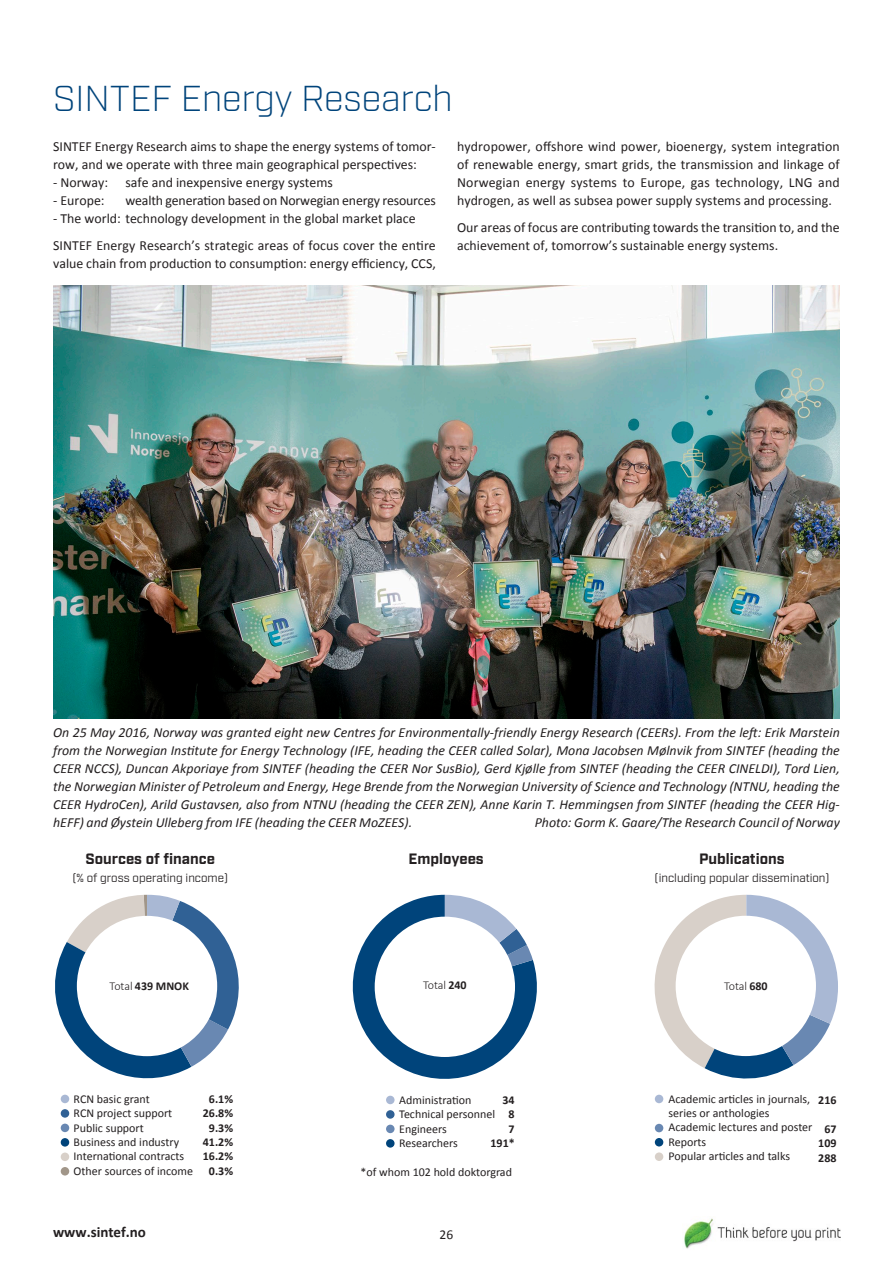
<style>
.page{position:relative;width:893px;height:1263px;background:#fff}
.page>*{position:absolute;margin:0;border:0;box-sizing:border-box;transform-origin:0 0}
.t1{font:300 36px "Industry";color:#00447b}
.t2{font:700 15px "Industry";color:#231f20}
.t3{font:700 15px "Calibri";color:#231f20}
.t4{font:13.8px/18px "Calibri";color:#231f20}
.t5{font:italic 13.8px/18px "Calibri";color:#231f20;text-align:justify}
.t6{font:13.5px "Calibri";color:#231f20}
.t7{font:12px/14.4px "Calibri";color:#231f20}
.t8{font:700 12px/14.4px "Calibri";color:#231f20;text-align:center}
.t9{font:300 12px "Calibri";letter-spacing:-.005em;color:#231f20}
.t10{font:11.7px "Industry";color:#231f20}
.s1{font-weight:300}
.s2{font-weight:700}
</style>
<div class="page">
<img style="left:53px;top:286px;width:787px;height:433px">
<div style="left:61px;top:1123px;width:8px;height:9px;background:#6988b2;border-radius:50%"></div>
<div style="left:61px;top:1138px;width:8px;height:8px;background:#00447b;border-radius:50%"></div>
<div style="left:61px;top:1109px;width:8px;height:9px;background:#306195;border-radius:50%"></div>
<div style="left:61px;top:1152px;width:8px;height:9px;background:#d8d0c9;border-radius:50%"></div>
<div style="left:61px;top:1167px;width:8px;height:8px;background:#a19689;border-radius:50%"></div>
<div style="left:61px;top:1095px;width:8px;height:8px;background:#a9b8d4;border-radius:50%"></div>
<svg style="left:55px;top:895px;width:184px;height:184px"></svg>
<div style="left:77px;top:916px;width:140px;height:140px;background:#fff;border-radius:50%"></div>
<div style="left:386px;top:1125px;width:9px;height:8px;background:#6988b2;border-radius:50%"></div>
<div style="left:386px;top:1139px;width:9px;height:8px;background:#00447b;border-radius:50%"></div>
<div style="left:386px;top:1110px;width:9px;height:9px;background:#306195;border-radius:50%"></div>
<div style="left:386px;top:1096px;width:9px;height:8px;background:#a9b8d4;border-radius:50%"></div>
<svg style="left:352px;top:895px;width:185px;height:184px"></svg>
<div style="left:375px;top:917px;width:140px;height:140px;background:#fff;border-radius:50%"></div>
<svg style="left:654px;top:895px;width:184px;height:184px"></svg>
<div style="left:676px;top:916px;width:140px;height:140px;background:#fff;border-radius:50%"></div>
<div style="left:655px;top:1124px;width:8px;height:8px;background:#6988b2;border-radius:50%"></div>
<div style="left:655px;top:1138px;width:8px;height:8px;background:#00447b;border-radius:50%"></div>
<div style="left:655px;top:1152px;width:8px;height:9px;background:#d8d0c9;border-radius:50%"></div>
<div style="left:655px;top:1095px;width:8px;height:8px;background:#a9b8d4;border-radius:50%"></div>
<img style="left:684px;top:1218px;width:156px;height:31px">
<h1 class="t1" style="left:53px;top:77px;width:401px">SINTEF Energy Research</h1>
<p class="t4" style="left:53px;top:137px;width:384px">SINTEF Energy Research aims to shape the energy systems of tomor&shy;row, and we operate with three main geographical perspectives:</p>
<p class="t4" style="left:53px;top:173px;width:281px">- Norway: safe and inexpensive energy systems</p>
<p class="t4" style="left:53px;top:191px;width:53px">- Europe:</p>
<p class="t4" style="left:125px;top:191px;width:312px">wealth generation based on Norwegian energy resources</p>
<p class="t4" style="left:53px;top:205px;width:384px;line-height:27px">- The world: technology development in the global market place<br>SINTEF Energy Research’s strategic areas of focus cover the entire</p>
<p class="t4" style="left:53px;top:254px;width:384px">value chain from production to consumption: energy efficiency, CCS,</p>
<p class="t4" style="left:457px;top:137px;width:384px;text-align:justify">hydropower, offshore wind power, bioenergy, system integration of renewable energy, smart grids, the transmission and linkage of Norwegian energy systems to Europe, gas technology, LNG and hydrogen, as well as subsea power supply systems and processing.</p>
<p class="t4" style="left:457px;top:218px;width:384px">Our areas of focus are contributing towards the transition to, and the achievement of, tomorrow’s sustainable energy systems.</p>
<p class="t5" style="left:53px;top:722px;width:788px">On 25 May 2016, Norway was granted eight new Centres for Environmentally-friendly Energy Research (CEERs). From the left: Erik Marstein from the Norwegian Institute for Energy Technology (IFE, heading the CEER called Solar), Mona Jacobsen Mølnvik from SINTEF (heading the CEER NCCS), Duncan Akporiaye from SINTEF (heading the CEER Nor SusBio), Gerd Kjølle from SINTEF (heading the CEER CINELDI), Tord Lien, the Norwegian Minister of Petroleum and Energy, Hege Brende from the Norwegian University of Science and Technology (NTNU, heading the CEER HydroCen), Arild Gustavsen, also from NTNU (heading the CEER ZEN), Anne Karin T. Hemmingsen from SINTEF (heading the CEER Hig&shy;hEFF) and Øystein Ulleberg from IFE (heading the CEER MoZEES).</p>
<p class="t5" style="left:535px;top:812px;width:307px">Photo: Gorm K. Gaare/The Research Council of Norway</p>
<p class="t2" style="left:85px;top:850px;width:131px">Sources of finance</p>
<p class="t10" style="left:72px;top:871px;width:157px">(% of gross operating income)</p>
<p class="t2" style="left:408px;top:850px;width:77px">Employees</p>
<p class="t2" style="left:699px;top:850px;width:87px">Publications</p>
<p class="t10" style="left:654px;top:871px;width:177px">(including popular dissemination)</p>
<p class="t8" style="left:110px;top:979px;width:81px"><span class="s1">Total</span> 439 MNOK</p>
<p class="t9" style="left:423px;top:978px;width:45px">Total <span class="s2">240</span></p>
<p class="t9" style="left:724px;top:978px;width:45px">Total <span class="s2">680</span></p>
<p class="t7" style="left:74px;top:1092px;width:121px">RCN basic grant<br>RCN project support<br>Public support<br>Business and industry<br>International contracts<br>Other sources of income</p>
<p class="t8" style="left:203px;top:1091px;width:32px">6.1%<br>26.8%<br>9.3%<br>41.2%<br>16.2%<br>0.3%</p>
<p class="t7" style="left:399px;top:1093px;width:97px">Administration<br>Technical personnel<br>Engineers<br>Researchers</p>
<p class="t8" style="left:490px;top:1093px;width:26px;text-align:right">34<br>8<br>7<br>191*</p>
<p class="t7" style="left:360px;top:1165px;width:153px">*of whom 102 hold doktorgrad</p>
<p class="t7" style="left:668px;top:1091px;width:145px">Academic articles in journals, series or anthologies<br>Academic lectures and poster<br>Reports<br>Popular articles and talks</p>
<p class="t8" style="left:818px;top:1093px;width:20px">216</p>
<p class="t8" style="left:818px;top:1121px;width:20px">67<br>109<br>288</p>
<p class="t3" style="left:53px;top:1223px;width:94px">www.sintef.no</p>
<p class="t6" style="left:440px;top:1226px;width:15px">26</p>
</div>
